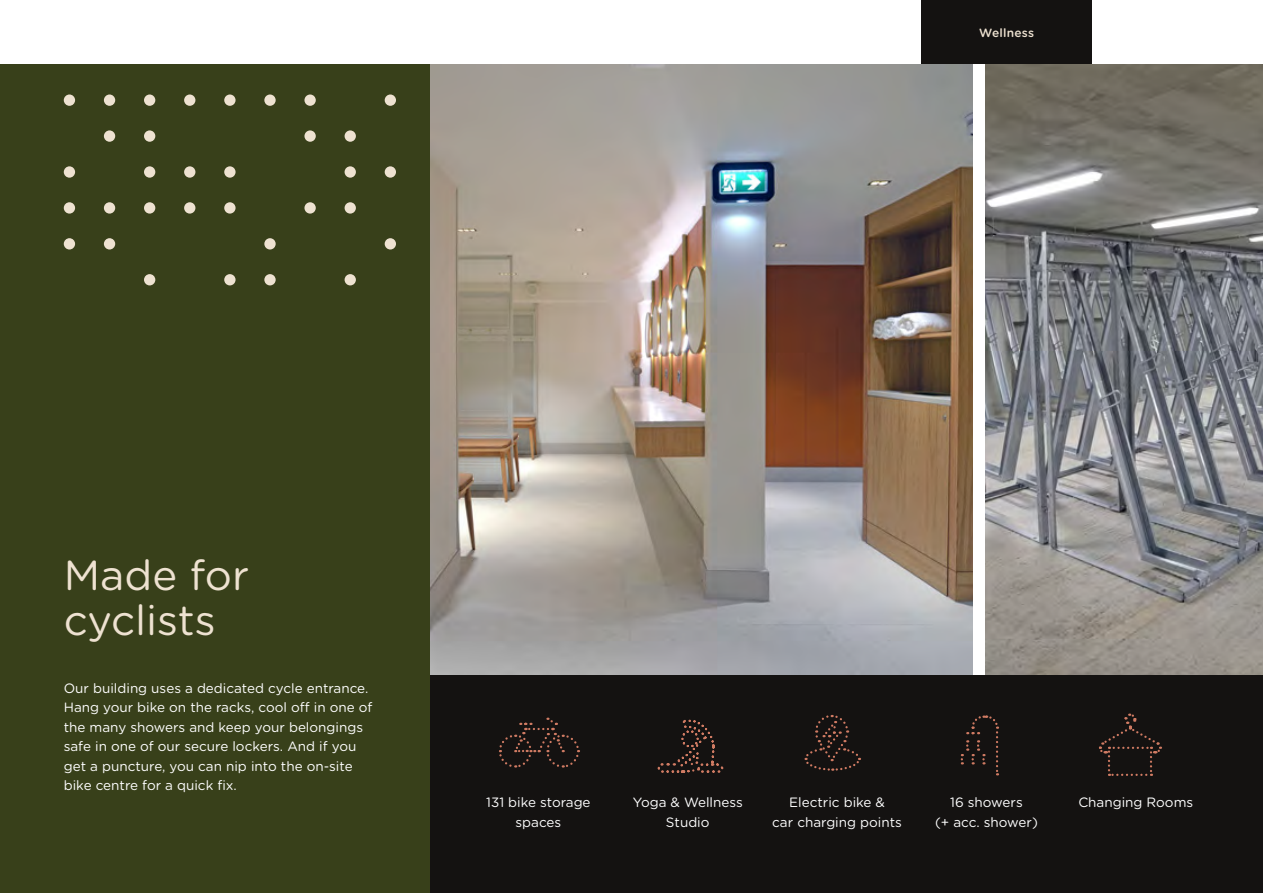
<style>
.page{position:relative;width:1263px;height:893px;background:#fff}
.page>*{position:absolute;margin:0;border:0;box-sizing:border-box;transform-origin:0 0}
.t1{font:42px/45px "Gotham Rounded";color:#eee2d1}
.t2{font:13.5px/19.5px "Gotham Rounded";color:#fff;text-align:center}
.t3{font:500 12px "Gotham Rounded";letter-spacing:.02em;color:#eee2d1}
</style>
<div class="page">
<div style="left:0;top:65px;width:431px;height:828px;background:#38401a"></div>
<img style="left:986px;top:65px;width:277px;height:610px">
<img style="left:431px;top:65px;width:541px;height:610px">
<div style="left:64px;top:238px;width:11px;height:11px;background:#eee2d1;border-radius:50%"></div>
<div style="left:64px;top:202px;width:11px;height:12px;background:#eee2d1;border-radius:50%"></div>
<div style="left:64px;top:166px;width:11px;height:12px;background:#eee2d1;border-radius:50%"></div>
<div style="left:64px;top:95px;width:11px;height:11px;background:#eee2d1;border-radius:50%"></div>
<div style="left:104px;top:238px;width:11px;height:11px;background:#eee2d1;border-radius:50%"></div>
<div style="left:104px;top:202px;width:11px;height:12px;background:#eee2d1;border-radius:50%"></div>
<div style="left:104px;top:130px;width:11px;height:12px;background:#eee2d1;border-radius:50%"></div>
<div style="left:104px;top:95px;width:11px;height:11px;background:#eee2d1;border-radius:50%"></div>
<div style="left:144px;top:274px;width:11px;height:11px;background:#eee2d1;border-radius:50%"></div>
<div style="left:144px;top:202px;width:11px;height:12px;background:#eee2d1;border-radius:50%"></div>
<div style="left:144px;top:166px;width:11px;height:12px;background:#eee2d1;border-radius:50%"></div>
<div style="left:144px;top:130px;width:11px;height:12px;background:#eee2d1;border-radius:50%"></div>
<div style="left:144px;top:95px;width:11px;height:11px;background:#eee2d1;border-radius:50%"></div>
<div style="left:184px;top:202px;width:11px;height:12px;background:#eee2d1;border-radius:50%"></div>
<div style="left:184px;top:166px;width:11px;height:12px;background:#eee2d1;border-radius:50%"></div>
<div style="left:184px;top:95px;width:11px;height:11px;background:#eee2d1;border-radius:50%"></div>
<div style="left:224px;top:274px;width:12px;height:11px;background:#eee2d1;border-radius:50%"></div>
<div style="left:224px;top:202px;width:12px;height:12px;background:#eee2d1;border-radius:50%"></div>
<div style="left:224px;top:166px;width:12px;height:12px;background:#eee2d1;border-radius:50%"></div>
<div style="left:224px;top:95px;width:12px;height:11px;background:#eee2d1;border-radius:50%"></div>
<div style="left:264px;top:274px;width:12px;height:11px;background:#eee2d1;border-radius:50%"></div>
<div style="left:264px;top:238px;width:12px;height:11px;background:#eee2d1;border-radius:50%"></div>
<div style="left:264px;top:95px;width:12px;height:11px;background:#eee2d1;border-radius:50%"></div>
<div style="left:304px;top:202px;width:12px;height:12px;background:#eee2d1;border-radius:50%"></div>
<div style="left:304px;top:130px;width:12px;height:12px;background:#eee2d1;border-radius:50%"></div>
<div style="left:304px;top:95px;width:12px;height:11px;background:#eee2d1;border-radius:50%"></div>
<div style="left:345px;top:274px;width:11px;height:11px;background:#eee2d1;border-radius:50%"></div>
<div style="left:345px;top:202px;width:11px;height:12px;background:#eee2d1;border-radius:50%"></div>
<div style="left:345px;top:166px;width:11px;height:12px;background:#eee2d1;border-radius:50%"></div>
<div style="left:345px;top:130px;width:11px;height:12px;background:#eee2d1;border-radius:50%"></div>
<div style="left:385px;top:238px;width:11px;height:11px;background:#eee2d1;border-radius:50%"></div>
<div style="left:385px;top:166px;width:11px;height:12px;background:#eee2d1;border-radius:50%"></div>
<div style="left:385px;top:95px;width:11px;height:11px;background:#eee2d1;border-radius:50%"></div>
<div style="left:431px;top:675px;width:832px;height:218px;background:#141211"></div>
<svg style="left:804px;top:714px;width:57px;height:57px"></svg>
<svg style="left:499px;top:717px;width:81px;height:51px"></svg>
<svg style="left:961px;top:715px;width:38px;height:60px"></svg>
<svg style="left:1099px;top:713px;width:63px;height:63px"></svg>
<svg style="left:657px;top:719px;width:67px;height:54px"></svg>
<div style="left:922px;top:0;width:170px;height:64px;background:#141211"></div>
<p class="t3" style="left:979px;top:24px;width:57px">Wellness</p>
<h1 class="t1" style="left:64px;top:550px;width:187px">Made for cyclists</h1>
<p class="t2" style="left:64px;top:678px;width:310px;text-align:left">Our building uses a dedicated cycle entrance.<br>Hang your bike on the racks, cool off in one of the many showers and keep your belongings safe in one of our secure lockers. And if you get a puncture, you can nip into the on-site bike centre for a quick fix.</p>
<p class="t2" style="left:486px;top:792px;width:106px">131 bike storage spaces</p>
<p class="t2" style="left:633px;top:792px;width:111px">Yoga &amp; Wellness<br>Studio</p>
<p class="t2" style="left:772px;top:792px;width:131px">Electric bike &amp;<br>car charging points</p>
<p class="t2" style="left:935px;top:792px;width:104px">16 showers<br>(+ acc. shower)</p>
<p class="t2" style="left:1078px;top:792px;width:116px">Changing Rooms</p>
</div>
